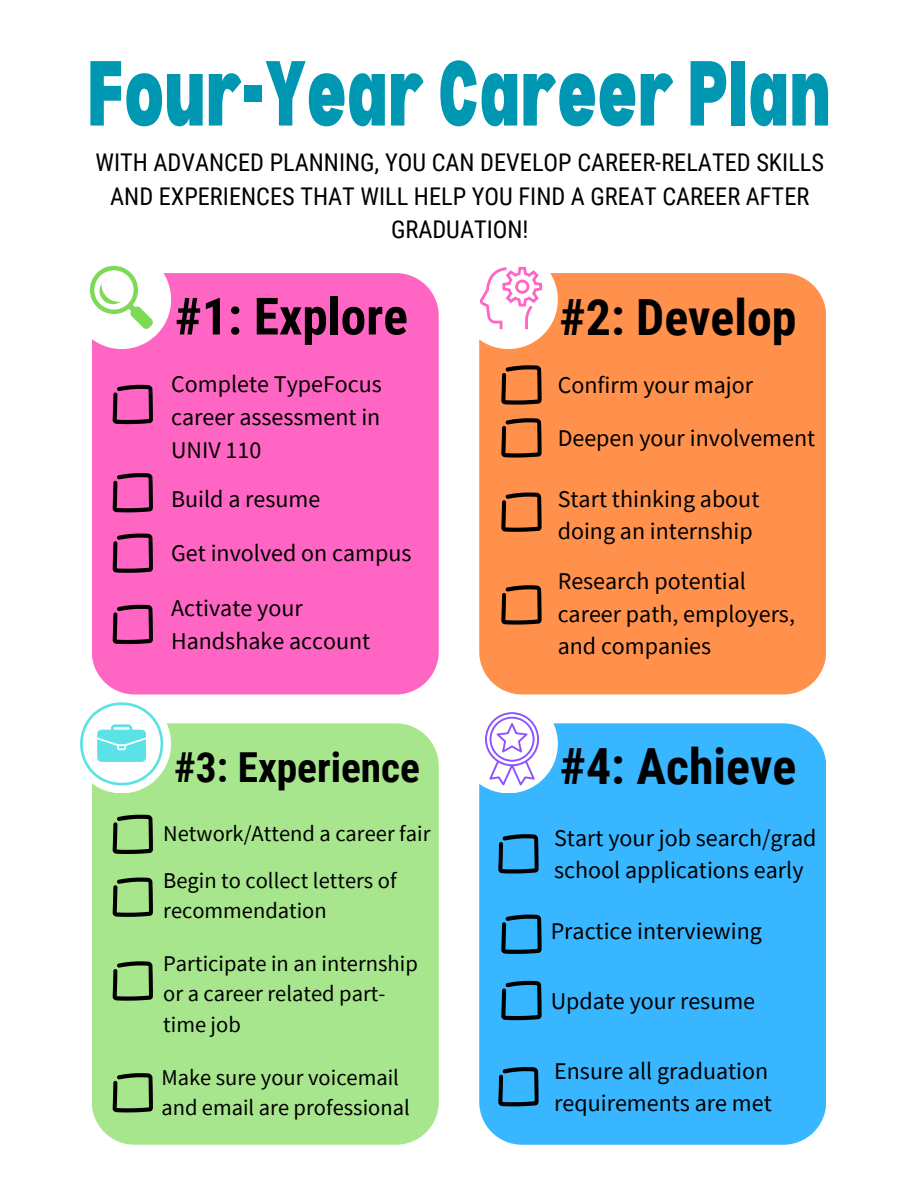
<style>
.page{position:relative;width:918px;height:1188px;background:#fff}
.page>*{position:absolute;margin:0;border:0;box-sizing:border-box;transform-origin:0 0}
.t1{font:900 condensed 90.15px "Bernoru";color:#0097b2}
.t2{font:700 51.45px "Roboto Condensed";color:#000}
.t3{font:700 49.8px "Roboto Condensed";color:#000}
.t4{font:700 41.4px "Roboto Condensed";color:#000}
.t5{font:24.45px/33.8px "Roboto Condensed";color:#000;text-align:center}
.t6{font:24px/32.7px "Source Sans Pro";color:#000}
.t7{font:22.5px/30.3px "Source Sans Pro";color:#000}
</style>
<div class="page">
<div style="left:92px;top:273px;width:347px;height:421px;background:#ff66c4"></div>
<div style="left:92px;top:723px;width:347px;height:422px;background:#a7e68c"></div>
<div style="left:479px;top:273px;width:347px;height:421px;background:#ff914d"></div>
<div style="left:479px;top:723px;width:347px;height:422px;background:#38b6ff"></div>
<div style="left:72px;top:250px;width:99px;height:99px;background:#fff;border-radius:50%"></div>
<div style="left:459px;top:250px;width:99px;height:99px;background:#fff;border-radius:50%"></div>
<div style="left:72px;top:694px;width:99px;height:99px;background:#fff;border-radius:50%"></div>
<div style="left:459px;top:694px;width:99px;height:99px;background:#fff;border-radius:50%"></div>
<svg style="left:90px;top:266px;width:63px;height:63px"></svg>
<svg style="left:479px;top:267px;width:63px;height:62px"></svg>
<svg style="left:80px;top:702px;width:83px;height:83px"></svg>
<svg style="left:485px;top:712px;width:54px;height:73px"></svg>
<svg style="left:113px;top:385px;width:40px;height:39px"></svg>
<svg style="left:113px;top:473px;width:40px;height:39px"></svg>
<svg style="left:113px;top:533px;width:40px;height:40px"></svg>
<svg style="left:113px;top:605px;width:40px;height:39px"></svg>
<svg style="left:501px;top:365px;width:41px;height:40px"></svg>
<svg style="left:501px;top:418px;width:41px;height:40px"></svg>
<svg style="left:501px;top:492px;width:41px;height:40px"></svg>
<svg style="left:501px;top:585px;width:41px;height:40px"></svg>
<svg style="left:113px;top:815px;width:40px;height:39px"></svg>
<svg style="left:113px;top:877px;width:40px;height:40px"></svg>
<svg style="left:113px;top:961px;width:40px;height:40px"></svg>
<svg style="left:113px;top:1073px;width:40px;height:39px"></svg>
<svg style="left:498px;top:834px;width:41px;height:40px"></svg>
<svg style="left:501px;top:915px;width:41px;height:39px"></svg>
<svg style="left:501px;top:981px;width:41px;height:39px"></svg>
<svg style="left:498px;top:1067px;width:41px;height:39px"></svg>
<h1 class="t1" style="left:87px;top:42px;width:745px">Four-Year Career Plan</h1>
<p class="t5" style="left:95px;top:146px;width:730px">WITH ADVANCED PLANNING, YOU CAN DEVELOP CAREER-RELATED SKILLS<br>AND EXPERIENCES THAT WILL HELP YOU FIND A GREAT CAREER AFTER<br>GRADUATION!</p>
<h4 class="t2" style="left:175px;top:287px;width:235px">#1: Explore</h4>
<p class="t3" style="left:560px;top:289px;width:238px">#2: Develop</p>
<p class="t6" style="left:171px;top:368px;width:212px">Complete TypeFocus career assessment in</p>
<p class="t6" style="left:171px;top:433px;width:92px">UNIV 110</p>
<p class="t6" style="left:171px;top:482px;width:151px">Build a resume</p>
<p class="t6" style="left:171px;top:537px;width:242px">Get involved on campus</p>
<p class="t6" style="left:171px;top:591px;width:133px">Activate your</p>
<p class="t6" style="left:171px;top:624px;width:201px">Handshake account</p>
<p class="t6" style="left:558px;top:368px;width:197px">Confirm your major</p>
<p class="t6" style="left:558px;top:421px;width:259px">Deepen your involvement</p>
<p class="t6" style="left:558px;top:482px;width:203px">Start thinking about doing an internship</p>
<p class="t6" style="left:558px;top:564px;width:239px">Research potential career path, employers, and companies</p>
<h2 class="t4" style="left:174px;top:743px;width:247px">#3: Experience</h2>
<p class="t3" style="left:560px;top:738px;width:238px">#4: Achieve</p>
<h3 class="t7" style="left:163px;top:817px;width:269px">Network/Attend a career fair</h3>
<p class="t7" style="left:163px;top:865px;width:235px">Begin to collect letters of recommendation</p>
<p class="t7" style="left:163px;top:948px;width:256px">Participate in an internship or a career related part&shy;time job</p>
<p class="t7" style="left:161px;top:1062px;width:250px">Make sure your voicemail and email are professional</p>
<p class="t6" style="left:554px;top:821px;width:264px">Start your job search/grad school applications early</p>
<p class="t6" style="left:551px;top:914px;width:213px">Practice interviewing</p>
<p class="t6" style="left:551px;top:984px;width:206px">Update your resume</p>
<p class="t6" style="left:554px;top:1054px;width:219px">Ensure all graduation requirements are met</p>
</div>
